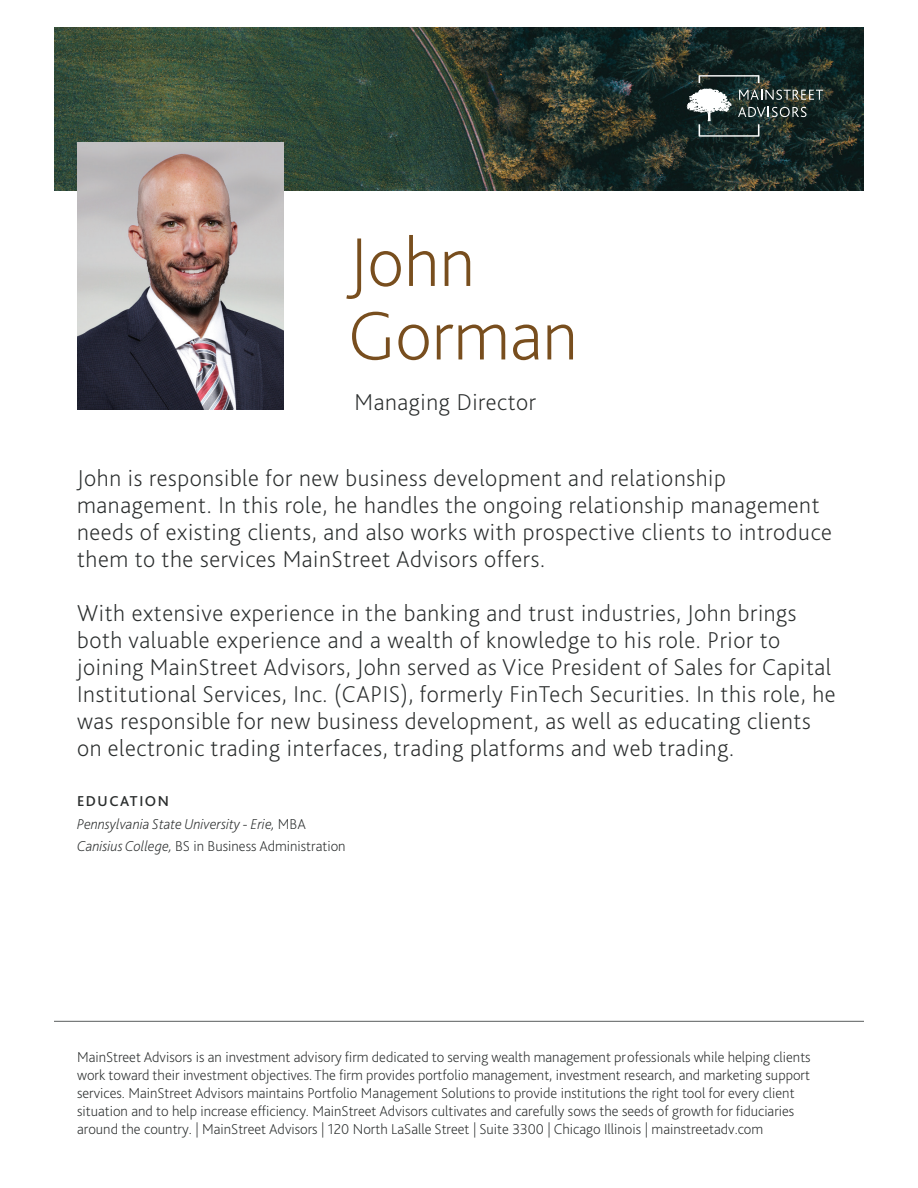
<style>
.page{position:relative;width:918px;height:1188px;background:#fff}
.page>*{position:absolute;margin:0;border:0;box-sizing:border-box;transform-origin:0 0}
.t1{font:200 72px/73.5px "Bliss";color:#784e1e}
.t2{font:200 24px/27px "Bliss";letter-spacing:.025em;color:#2a2d2d}
.t3{font:200 15px/18px "Bliss";color:#2a2d2d}
.t4{font:italic 200 15px/22.5px "Bliss";color:#2a2d2d}
.s1{font-weight:500;font-style:normal}
.s2{font-style:normal}
</style>
<div class="page">
<img style="left:54px;top:28px;width:810px;height:162px">
<svg style="left:687px;top:75px;width:136px;height:62px;background:#404e4b"></svg>
<img style="left:77px;top:143px;width:206px;height:266px">
<hr style="left:54px;top:1021px;width:810px;height:1px;background:#595c5c">
<h1 class="t1" style="left:348px;top:225px;width:231px">John<br>Gorman</h1>
<p class="t2" style="left:355px;top:388px;width:183px">Managing Director</p>
<p class="t2" style="left:77px;top:464px;width:756px">John is responsible for new business development and relationship management. In this role, he handles the ongoing relationship management needs of existing clients, and also works with prospective clients to introduce them to the services MainStreet Advisors offers.</p>
<p class="t2" style="left:77px;top:599px;width:760px">With extensive experience in the banking and trust industries, John brings both valuable experience and a wealth of knowledge to his role. Prior to joining MainStreet Advisors, John served as Vice President of Sales for Capital Institutional Services, Inc. (CAPIS), formerly FinTech Securities. In this role, he was responsible for new business development, as well as educating clients on electronic trading interfaces, trading platforms and web trading.</p>
<p class="t4" style="left:77px;top:790px;width:270px"><span class="s1">EDUCATION<br></span>Pennsylvania State University - Erie, <span class="s2">MBA<br></span>Canisius College, <span class="s2">BS in Business Administration</span></p>
<p class="t3" style="left:77px;top:1048px;width:735px">MainStreet Advisors is an investment advisory firm dedicated to serving wealth management professionals while helping clients work toward their investment objectives. The firm provides portfolio management, investment research, and marketing support services. MainStreet Advisors maintains Portfolio Management Solutions to provide institutions the right tool for every client situation and to help increase efficiency. MainStreet Advisors cultivates and carefully sows the seeds of growth for fiduciaries around the country. | MainStreet Advisors | 120 North LaSalle Street | Suite 3300 | Chicago Illinois | mainstreetadv.com</p>
</div>
